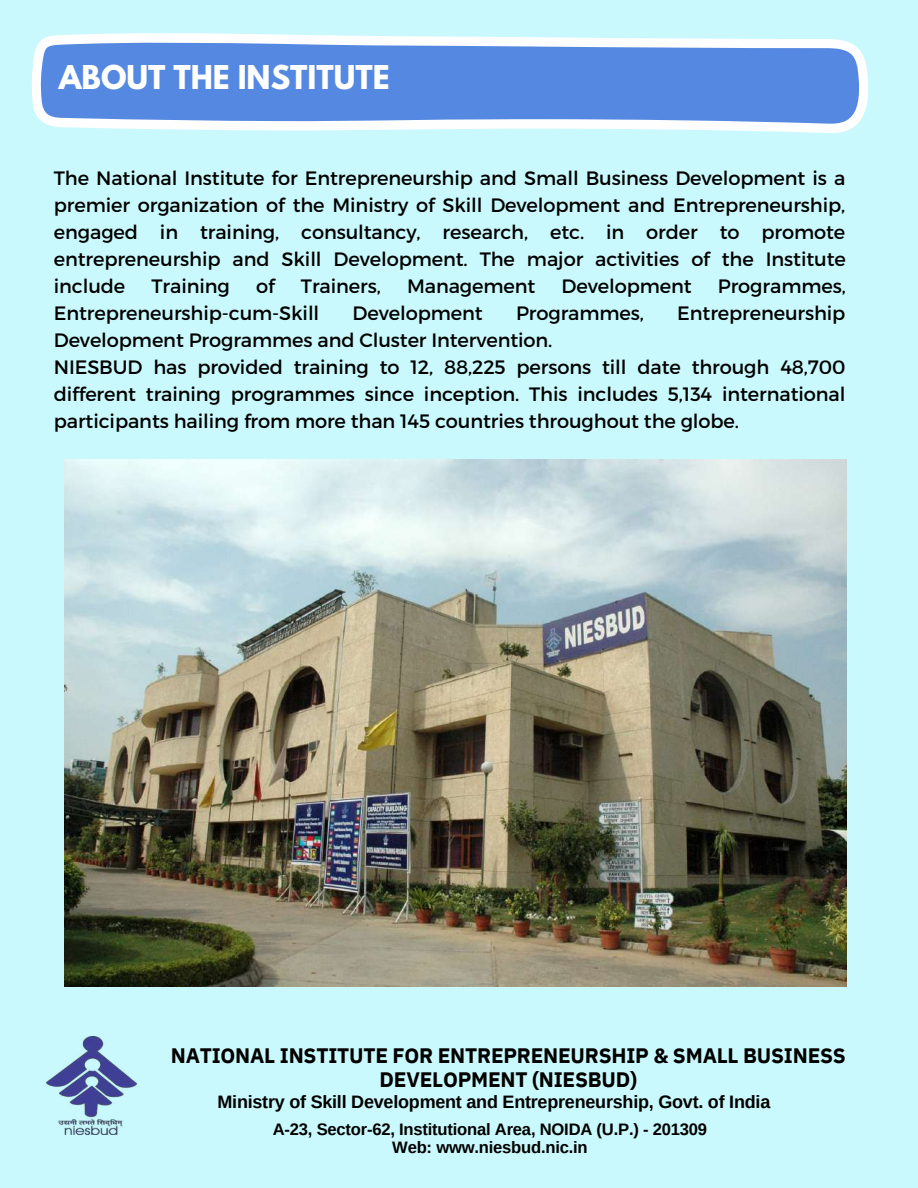
<style>
.page{position:relative;width:918px;height:1188px;background:#c9f9fc}
.page>*{position:absolute;margin:0;border:0;box-sizing:border-box;transform-origin:0 0}
.t1{font:700 29.1px "League Spartan";color:#fff}
.t2{font:700 20.85px/23.7px "IBM Plex Sans";letter-spacing:-.01em;color:#000;text-align:center}
.t3{font:19.35px/27px "Montserrat";letter-spacing:-.005em;color:#000;text-align:justify}
.t4{font:700 18px "Arimo";letter-spacing:-.01em;color:#000}
.t5{font:700 16.65px/18px "Arimo";letter-spacing:-.015em;color:#000;text-align:center}
</style>
<div class="page">
<img style="left:47px;top:1037px;width:90px;height:98px">
<svg style="left:31px;top:33px;width:838px;height:100px;background:#7fa9e8"></svg>
<img style="left:64px;top:460px;width:782px;height:526px">
<h1 class="t1" style="left:59px;top:63px;width:332px">ABOUT THE INSTITUTE</h1>
<p class="t3" style="left:54px;top:164px;width:794px">The National Institute for Entrepreneurship and Small Business Development is a premier organization of the Ministry of Skill Development and Entrepreneurship, engaged in training, consultancy, research, etc. in order to promote entrepreneurship and Skill Development. The major activities of the Institute include</p>
<p class="t3" style="left:152px;top:272px;width:80px">Training</p>
<p class="t3" style="left:256px;top:272px;width:20px">of</p>
<p class="t3" style="left:301px;top:272px;width:81px">Trainers,</p>
<p class="t3" style="left:407px;top:272px;width:130px">Management</p>
<p class="t3" style="left:562px;top:272px;width:132px">Development</p>
<p class="t3" style="left:718px;top:272px;width:130px">Programmes,</p>
<p class="t3" style="left:54px;top:299px;width:267px">Entrepreneurship-cum-Skill</p>
<p class="t3" style="left:353px;top:299px;width:132px">Development</p>
<p class="t3" style="left:516px;top:299px;width:130px">Programmes,</p>
<p class="t3" style="left:677px;top:299px;width:170px">Entrepreneurship</p>
<p class="t3" style="left:54px;top:326px;width:793px;text-align:left">Development Programmes and Cluster Intervention.<br>NIESBUD has provided training to 12, 88,225 persons till date through 48,700 different training programmes since inception. This includes 5,134 international participants hailing from more than 145 countries throughout the globe.</p>
<p class="t2" style="left:171px;top:1044px;width:677px">NATIONAL INSTITUTE FOR ENTREPRENEURSHIP &amp; SMALL BUSINESS<br>DEVELOPMENT (NIESBUD)</p>
<p class="t5" style="left:273px;top:1120px;width:436px">A-23, Sector-62, Institutional Area, NOIDA (U.P.) - 201309<br>Web: www.niesbud.nic.in</p>
<p class="t4" style="left:217px;top:1091px;width:554px">Ministry of Skill Development and Entrepreneurship, Govt. of India</p>
</div>
